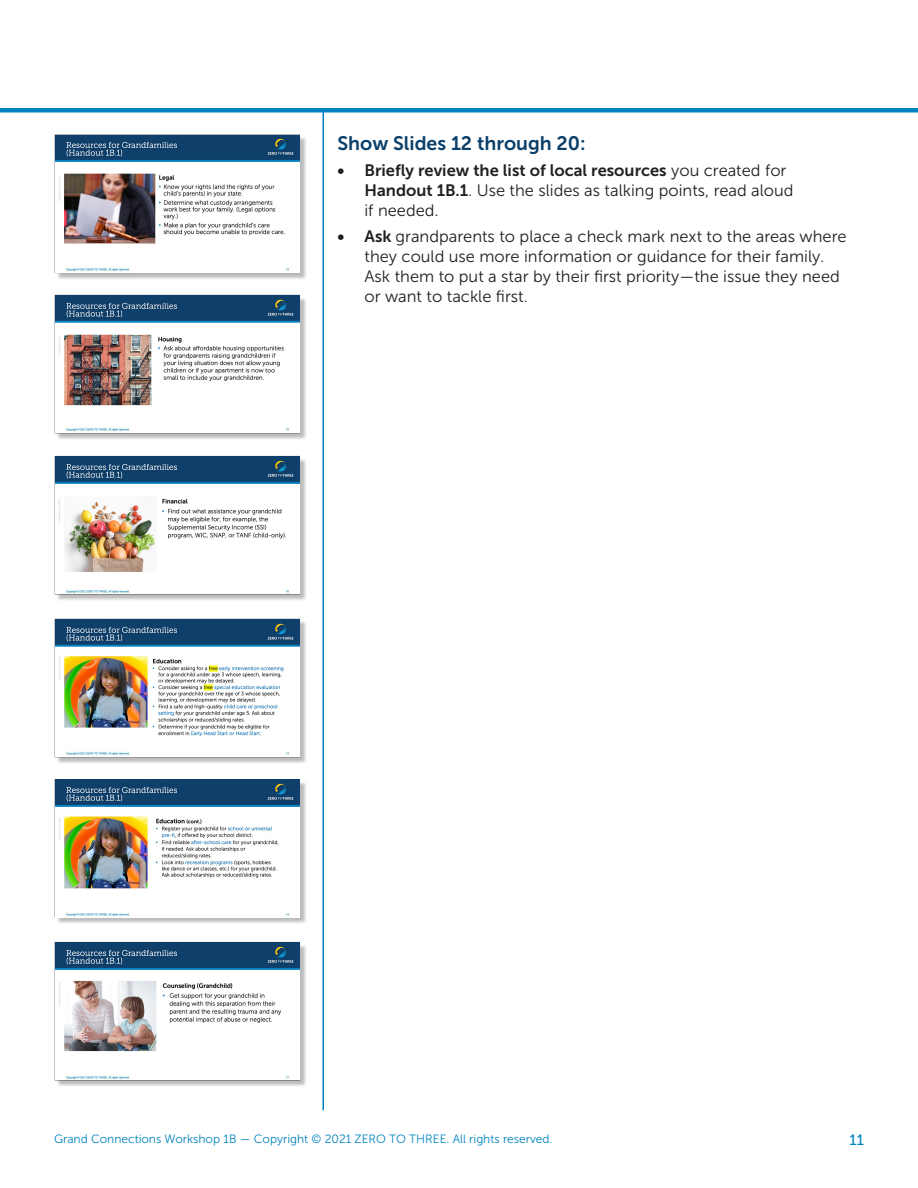
<style>
.page{position:relative;width:918px;height:1188px;background:#fff}
.page>*{position:absolute;margin:0;border:0;box-sizing:border-box;transform-origin:0 0}
.t1{font:19.5px "Museo Sans 700";color:#0b406a}
.t2{font:16.5px/19.8px "Museo Sans 300";color:#231f20}
.t3{font:15px "Museo Slab 500";color:#0083bf}
.t4{font:12px "Museo Sans 300";color:#0083bf}
.s1{font-family:"Museo Sans 700"}
</style>
<div class="page">
<hr style="left:0;top:108px;width:918px;height:4px;background:#0083bf">
<hr style="left:322px;top:110px;width:2px;height:1000px;background:#0083bf">
<div style="left:57px;top:137px;width:250px;height:143px;background:#231f20;opacity:.3"></div>
<div style="left:57px;top:621px;width:250px;height:143px;background:#231f20;opacity:.3"></div>
<div style="left:57px;top:781px;width:250px;height:144px;background:#231f20;opacity:.3"></div>
<div style="left:57px;top:297px;width:250px;height:143px;background:#231f20;opacity:.3"></div>
<div style="left:57px;top:458px;width:250px;height:143px;background:#231f20;opacity:.3"></div>
<div style="left:57px;top:944px;width:250px;height:143px;background:#231f20;opacity:.3"></div>
<img style="left:55px;top:135px;width:245px;height:138px">
<img style="left:55px;top:619px;width:245px;height:138px">
<img style="left:55px;top:779px;width:245px;height:138px">
<img style="left:55px;top:295px;width:245px;height:138px">
<svg style="left:55px;top:456px;width:245px;height:138px"></svg>
<svg style="left:55px;top:942px;width:245px;height:138px"></svg>
<p class="t1" style="left:338px;top:132px;width:250px">Show Slides 12 through 20:</p>
<p class="t2" style="left:364px;top:161px;width:431px;text-indent:-27px"><span class="s1">• Briefly review the list of local resources</span> you created for<br><span class="s1">Handout 1B.1</span>. Use the slides as talking points, read aloud if needed.</p>
<p class="t2" style="left:364px;top:227px;width:484px;text-indent:-27px"><span class="s1">• Ask</span> grandparents to place a check mark next to the areas where they could use more information or guidance for their family.<br>Ask them to put a star by their first priority—the issue they need or want to tackle first.</p>
<p class="t4" style="left:54px;top:1132px;width:500px">Grand Connections Workshop 1B — Copyright © 2021 ZERO TO THREE. All rights reserved.</p>
<p class="t3" style="left:850px;top:1132px;width:16px">11</p>
</div>
